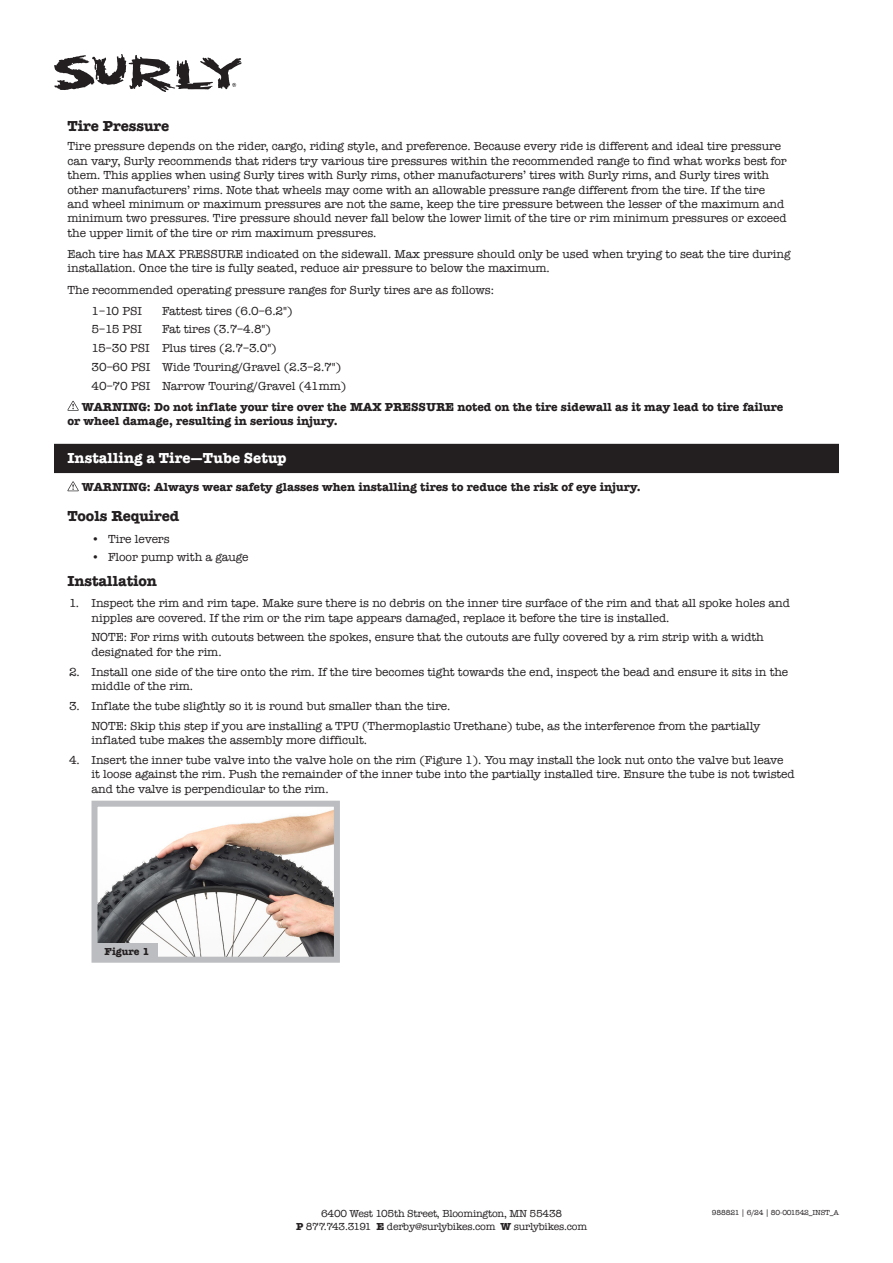
<style>
.page{position:relative;width:893px;height:1263px;background:#fff}
.page>*{position:absolute;margin:0;border:0;box-sizing:border-box;transform-origin:0 0}
.Insstuction_Body_Copy{font:700 15px "American Typewriter";letter-spacing:-.005em;color:#231f20}
.Instruction_Header{font:700 15px "American Typewriter";color:#fff}
.Instruction_bullets{font:12px/14.4px "American Typewriter";letter-spacing:-.005em;color:#231f20}
.Insstuction_Body_Copy-2{font:12px/14.4px "American Typewriter";letter-spacing:-.005em;color:#231f20}
.Warning_Copy{font:700 12px/14.4px "American Typewriter";letter-spacing:-.005em;color:#231f20}
.t1{font:10.5px "American Typewriter";letter-spacing:-.02em;color:#231f20}
.t2{font:700 10.5px "American Typewriter";color:#231f20}
.t3{font:7.5px "American Typewriter";letter-spacing:-.02em;color:#231f20}
.s1{font-weight:700}
</style>
<div class="page">
<svg style="left:54px;top:54px;width:188px;height:38px"></svg>
<div style="left:54px;top:444px;width:785px;height:29px;background:#231f20"></div>
<svg style="left:68px;top:401px;width:11px;height:10px"></svg>
<svg style="left:68px;top:481px;width:11px;height:10px"></svg>
<img style="left:99px;top:810px;width:234px;height:146px">
<div style="left:92px;top:801px;width:248px;height:162px;border:6px solid #bcbdc0"></div>
<div style="left:96px;top:943px;width:62px;height:16px;background:#bcbdc0"></div>
<p class="Insstuction_Body_Copy" style="left:68px;top:113px;width:103px">Tire Pressure</p>
<p class="Insstuction_Body_Copy-2" style="left:68px;top:139px;width:721px">Tire pressure depends on the rider, cargo, riding style, and preference. Because every ride is different and ideal tire pressure can vary, Surly recommends that riders try various tire pressures within the recommended range to find what works best for them. This applies when using Surly tires with Surly rims, other manufacturers’ tires with Surly rims, and Surly tires with other manufacturers’ rims. Note that wheels may come with an allowable pressure range different from the tire. If the tire and wheel minimum or maximum pressures are not the same, keep the tire pressure between the lesser of the maximum and minimum two pressures. Tire pressure should never fall below the lower limit of the tire or rim minimum pressures or exceed the upper limit of the tire or rim maximum pressures.</p>
<p class="Insstuction_Body_Copy-2" style="left:68px;top:246px;width:725px">Each tire has MAX PRESSURE indicated on the sidewall. Max pressure should only be used when trying to seat the tire during installation. Once the tire is fully seated, reduce air pressure to below the maximum.</p>
<p class="Insstuction_Body_Copy-2" style="left:68px;top:282px;width:428px">The recommended operating pressure ranges for Surly tires are as follows:</p>
<p class="Instruction_bullets" style="left:92px;top:303px;width:52px">1–10 PSI</p>
<p class="Instruction_bullets" style="left:162px;top:303px;width:132px">Fattest tires (6.0–6.2")</p>
<p class="Instruction_bullets" style="left:92px;top:322px;width:52px">5–15 PSI</p>
<p class="Instruction_bullets" style="left:162px;top:322px;width:110px">Fat tires (3.7–4.8")</p>
<p class="Instruction_bullets" style="left:92px;top:340px;width:187px">15–30 PSI Plus tires (2.7–3.0")</p>
<p class="Instruction_bullets" style="left:92px;top:359px;width:251px">30–60 PSI Wide Touring/Gravel (2.3–2.7")</p>
<p class="Instruction_bullets" style="left:92px;top:378px;width:256px">40–70 PSI Narrow Touring/Gravel (41mm)</p>
<p class="Warning_Copy" style="left:68px;top:399px;width:717px;text-indent:14px">WARNING: Do not inflate your tire over the MAX PRESSURE noted on the tire sidewall as it may lead to tire failure or wheel damage, resulting in serious injury.</p>
<p class="Instruction_Header" style="left:68px;top:445px;width:221px">Installing a Tire—Tube Setup</p>
<p class="Warning_Copy" style="left:82px;top:479px;width:560px">WARNING: Always wear safety glasses when installing tires to reduce the risk of eye injury.</p>
<p class="Insstuction_Body_Copy" style="left:68px;top:503px;width:113px">Tools Required</p>
<p class="Instruction_bullets" style="left:92px;top:531px;width:80px">• Tire levers</p>
<p class="Instruction_bullets" style="left:92px;top:550px;width:158px">• Floor pump with a gauge</p>
<p class="Insstuction_Body_Copy" style="left:68px;top:568px;width:91px">Installation</p>
<p class="Instruction_bullets" style="left:92px;top:596px;width:700px;text-indent:-22px">1. Inspect the rim and rim tape. Make sure there is no debris on the inner tire surface of the rim and that all spoke holes and nipples are covered. If the rim or the rim tape appears damaged, replace it before the tire is installed.</p>
<p class="Instruction_bullets" style="left:92px;top:630px;width:674px">NOTE: For rims with cutouts between the spokes, ensure that the cutouts are fully covered by a rim strip with a width designated for the rim.</p>
<p class="Instruction_bullets" style="left:92px;top:664px;width:698px;text-indent:-22px">2. Install one side of the tire onto the rim. If the tire becomes tight towards the end, inspect the bead and ensure it sits in the middle of the rim.</p>
<p class="Instruction_bullets" style="left:69px;top:698px;width:383px">3. Inflate the tube slightly so it is round but smaller than the tire.</p>
<p class="Instruction_bullets" style="left:92px;top:718px;width:670px">NOTE: Skip this step if you are installing a TPU (Thermoplastic Urethane) tube, as the interference from the partially inflated tube makes the assembly more difficult.</p>
<p class="Instruction_bullets" style="left:92px;top:752px;width:705px;text-indent:-22px">4. Insert the inner tube valve into the valve hole on the rim (Figure 1). You may install the lock nut onto the valve but leave it loose against the rim. Push the remainder of the inner tube into the partially installed tire. Ensure the tube is not twisted and the valve is perpendicular to the rim.</p>
<p class="t2" style="left:105px;top:942px;width:46px">Figure 1</p>
<p class="t1" style="left:321px;top:1205px;width:243px">6400 West 105th Street, Bloomington, MN 55438</p>
<p class="t3" style="left:712px;top:1206px;width:128px">988821 | 6/24 | 80-001542_INST_A</p>
<p class="t1" style="left:296px;top:1219px;width:293px"><span class="s1">P</span> 877.743.3191 <span class="s1">E</span> derby@surlybikes.com <span class="s1">W</span> surlybikes.com</p>
</div>
